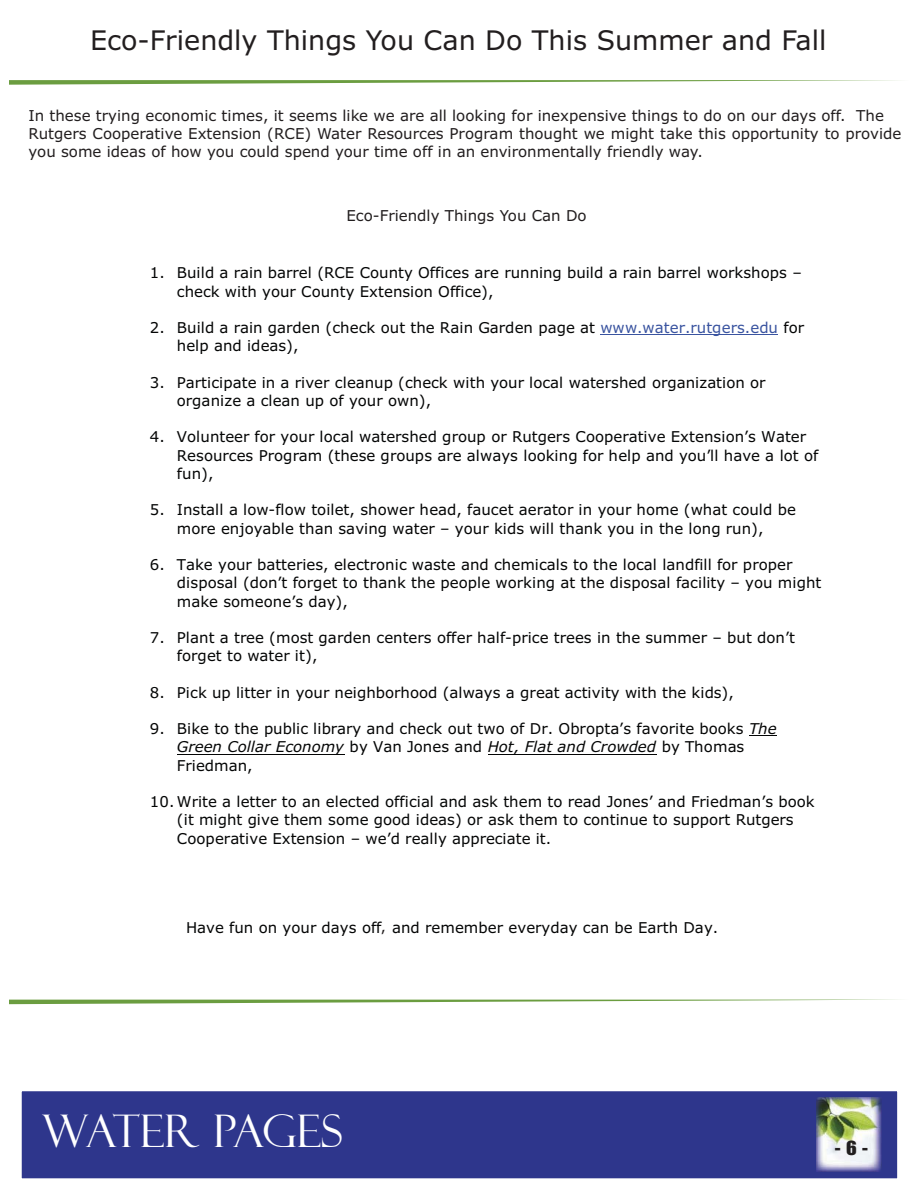
<style>
.page{position:relative;width:918px;height:1188px;background:#fff}
.page>*{position:absolute;margin:0;border:0;box-sizing:border-box;transform-origin:0 0}
.t1{font:45px "Felix Titling";letter-spacing:-.02em;color:#fff}
.t2{font:27px "Verdana";color:#221e1f}
.t3{font:18px "Impact";color:#221e1f;scale:1.1 1}
.t4{font:18px "Myriad";color:#221e1f}
.t5{font:15px/18.3px "Verdana";color:#040505}
.t6{font:15px/18px "Verdana";color:#221e1f}
.s1{color:#3a54a0}
.s2{font-style:italic}
</style>
<div class="page">
<div style="left:21px;top:1091px;width:877px;height:88px;background:#2e368c"></div>
<div style="left:20px;top:1090px;width:879px;height:90px;border:2px solid #fff"></div>
<svg style="left:9px;top:80px;width:889px;height:5px"></svg>
<img style="left:816px;top:1097px;width:65px;height:75px">
<svg style="left:9px;top:1000px;width:814px;height:4px"></svg>
<hr style="left:600px;top:334px;width:178px;height:1px;background:#3a54a0">
<svg style="left:749px;top:735px;width:28px;height:1px"></svg>
<hr style="left:177px;top:754px;width:167px;height:1px;background:#040505">
<hr style="left:488px;top:754px;width:169px;height:1px;background:#040505">
<h2 class="t2" style="left:90px;top:29px;width:738px">Eco-Friendly Things You Can Do This Summer and Fall</h2>
<p class="t6" style="left:28px;top:108px;width:875px">In these trying economic times, it seems like we are all looking for inexpensive things to do on our days off. The<br>Rutgers Cooperative Extension (RCE) Water Resources Program thought we might take this opportunity to provide you some ideas of how you could spend your time off in an environmentally friendly way.</p>
<p class="t6" style="left:346px;top:207px;width:242px">Eco-Friendly Things You Can Do</p>
<p class="t5" style="left:177px;top:265px;width:626px;text-indent:-27px">1. Build a rain barrel (RCE County Offices are running build a rain barrel workshops – check with your County Extension Office),</p>
<p class="t5" style="left:177px;top:320px;width:629px;text-indent:-27px">2. Build a rain garden (check out the Rain Garden page at <span class="s1">www.water.rutgers.edu</span> for help and ideas),</p>
<p class="t5" style="left:177px;top:374px;width:590px;text-indent:-27px">3. Participate in a river cleanup (check with your local watershed organization or organize a clean up of your own),</p>
<p class="t5" style="left:177px;top:429px;width:643px;text-indent:-27px">4. Volunteer for your local watershed group or Rutgers Cooperative Extension’s Water<br>Resources Program (these groups are always looking for help and you’ll have a lot of fun),</p>
<p class="t5" style="left:150px;top:502px;width:648px;text-align:center">5. Install a low-flow toilet, shower head, faucet aerator in your home (what could be more enjoyable than saving water – your kids will thank you in the long run),</p>
<p class="t5" style="left:177px;top:557px;width:646px;text-indent:-27px">6. Take your batteries, electronic waste and chemicals to the local landfill for proper disposal (don’t forget to thank the people working at the disposal facility – you might make someone’s day),</p>
<p class="t5" style="left:177px;top:630px;width:619px;text-indent:-27px">7. Plant a tree (most garden centers offer half-price trees in the summer – but don’t forget to water it),</p>
<p class="t5" style="left:150px;top:684px;width:585px">8. Pick up litter in your neighborhood (always a great activity with the kids),</p>
<p class="t5" style="left:177px;top:721px;width:601px;text-indent:-27px">9. Bike to the public library and check out two of Dr. Obropta’s favorite books <span class="s2">The<br>Green Collar Economy</span> by Van Jones and <span class="s2">Hot, Flat and Crowded</span> by Thomas<br>Friedman,</p>
<p class="t5" style="left:177px;top:794px;width:639px;text-indent:-27px">10. Write a letter to an elected official and ask them to read Jones’ and Friedman’s book (it might give them some good ideas) or ask them to continue to support Rutgers<br>Cooperative Extension – we’d really appreciate it.</p>
<p class="t5" style="left:186px;top:920px;width:534px">Have fun on your days off and remember everyday can be Earth Day.</p>
<p class="t4" style="left:382px;top:919px;width:5px">,</p>
<h1 class="t1" style="left:42px;top:1105px;width:302px">WATER PAGES</h1>
<p class="t3" style="left:835px;top:1142px;width:32px">- 6 -</p>
</div>
